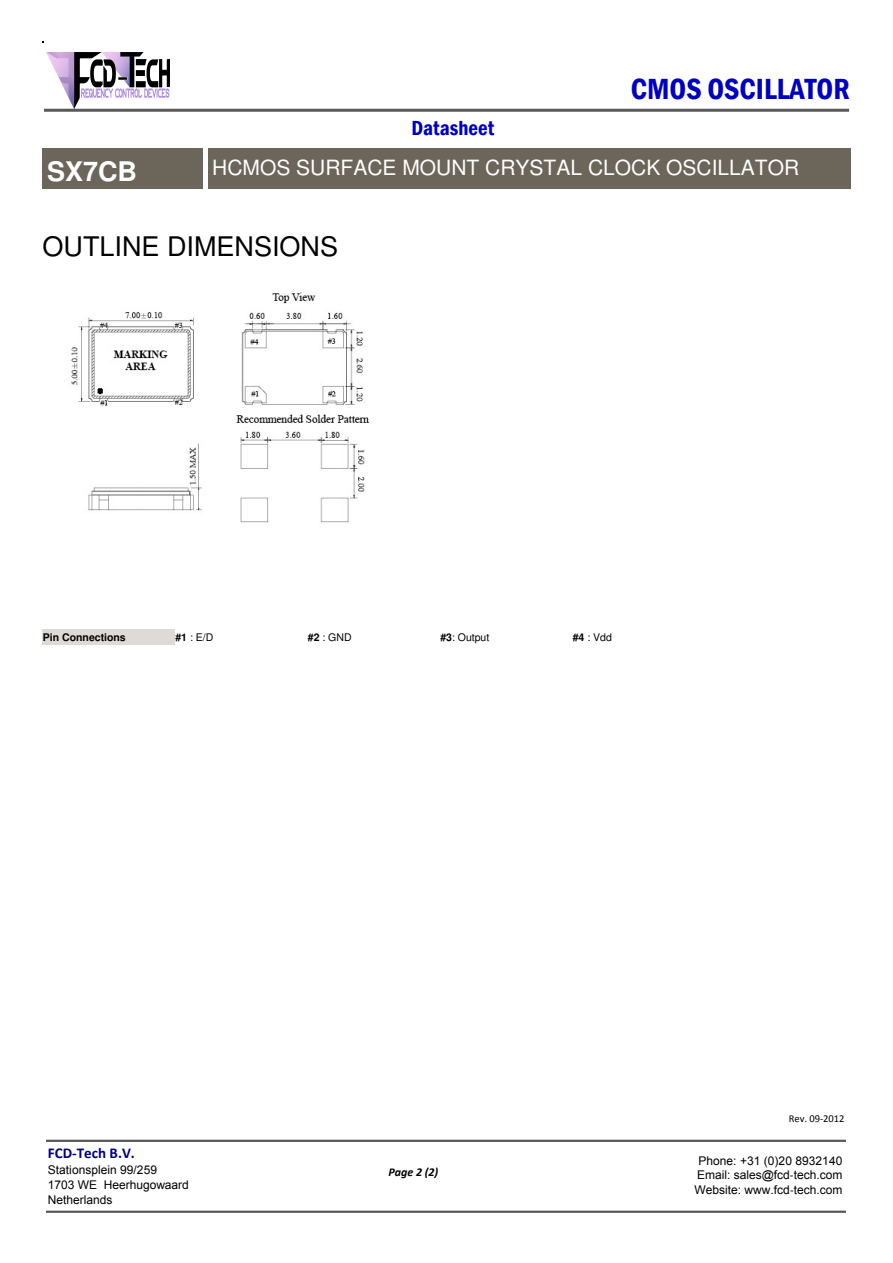
<style>
.page{position:relative;width:893px;height:1263px;background:#fff}
.page>*{position:absolute;margin:0;border:0;box-sizing:border-box;transform-origin:0 0}
.t1{font:600 condensed 30px "Franklin Gothic";color:#0000c0}
.t2{font:27px "Free Sans";color:#000}
.t3{font:700 27px "Free Sans";color:#fff}
.t4{font:21px "Free Sans";color:#fff}
.t5{font:600 condensed 21px "Franklin Gothic";color:#0000c0}
.t6{font:700 15px "Calibri";color:#000080}
.t7{font:12px/14.7px "Arial";color:#000}
.t8{font:italic 700 12px "Calibri";color:#000}
.t9{font:10.5px "Free Sans";color:#000}
.t10{font:700 10.5px "Free Sans";color:#000}
.t11{font:10.5px "Calibri";color:#000}
.s1{font-weight:700}
.s2{font-family:"Calibri"}
</style>
<div class="page">
<hr style="left:44px;top:109px;width:805px;height:3px;background:#595959">
<div style="left:43px;top:149px;width:160px;height:40px;background:#6c655a"></div>
<div style="left:208px;top:149px;width:642px;height:40px;background:#6c655a"></div>
<div style="left:43px;top:629px;width:132px;height:16px;background:#dddad7"></div>
<img style="left:71px;top:292px;width:299px;height:231px">
<hr style="left:46px;top:1210px;width:800px;height:3px;background:#595959">
<hr style="left:46px;top:1140px;width:800px;height:2px;background:#595959">
<img style="left:46px;top:52px;width:124px;height:56px">
<p class="t5" style="left:411px;top:114px;width:84px">Datasheet</p>
<p class="t1" style="left:631px;top:69px;width:220px">CMOS OSCILLATOR</p>
<p class="t3" style="left:47px;top:150px;width:92px">SX7CB</p>
<p class="t4" style="left:212px;top:151px;width:588px">HCMOS SURFACE MOUNT CRYSTAL CLOCK OSCILLATOR</p>
<p class="t2" style="left:43px;top:225px;width:297px">OUTLINE DIMENSIONS</p>
<p class="t10" style="left:43px;top:628px;width:84px">Pin Connections</p>
<p class="t9" style="left:175px;top:629px;width:39px"><span class="s1">#1</span> : E/D</p>
<p class="t9" style="left:308px;top:629px;width:45px"><span class="s1">#2</span> : GND</p>
<p class="t9" style="left:440px;top:629px;width:51px"><span class="s1">#3</span>: Output</p>
<p class="t9" style="left:573px;top:629px;width:41px"><span class="s1">#4</span> : Vdd</p>
<p class="t11" style="left:789px;top:1112px;width:57px">Rev. 09-2012</p>
<p class="t6" style="left:48px;top:1147px;width:89px">FCD‐Tech B.V.</p>
<p class="t7" style="left:48px;top:1163px;width:143px">Stationsplein 99/259<br>1703 WE Heerhugowaard<br>Netherlands</p>
<p class="t7" style="left:694px;top:1153px;width:149px;text-align:center">Phone: +31 (0)20 8932140<br>Email: sales@fcd<span class="s2">‐</span>tech.com<br>Website: www.fcd<span class="s2">‐</span>tech.com</p>
<p class="t8" style="left:388px;top:1166px;width:51px">Page 2 (2)</p>
</div>
